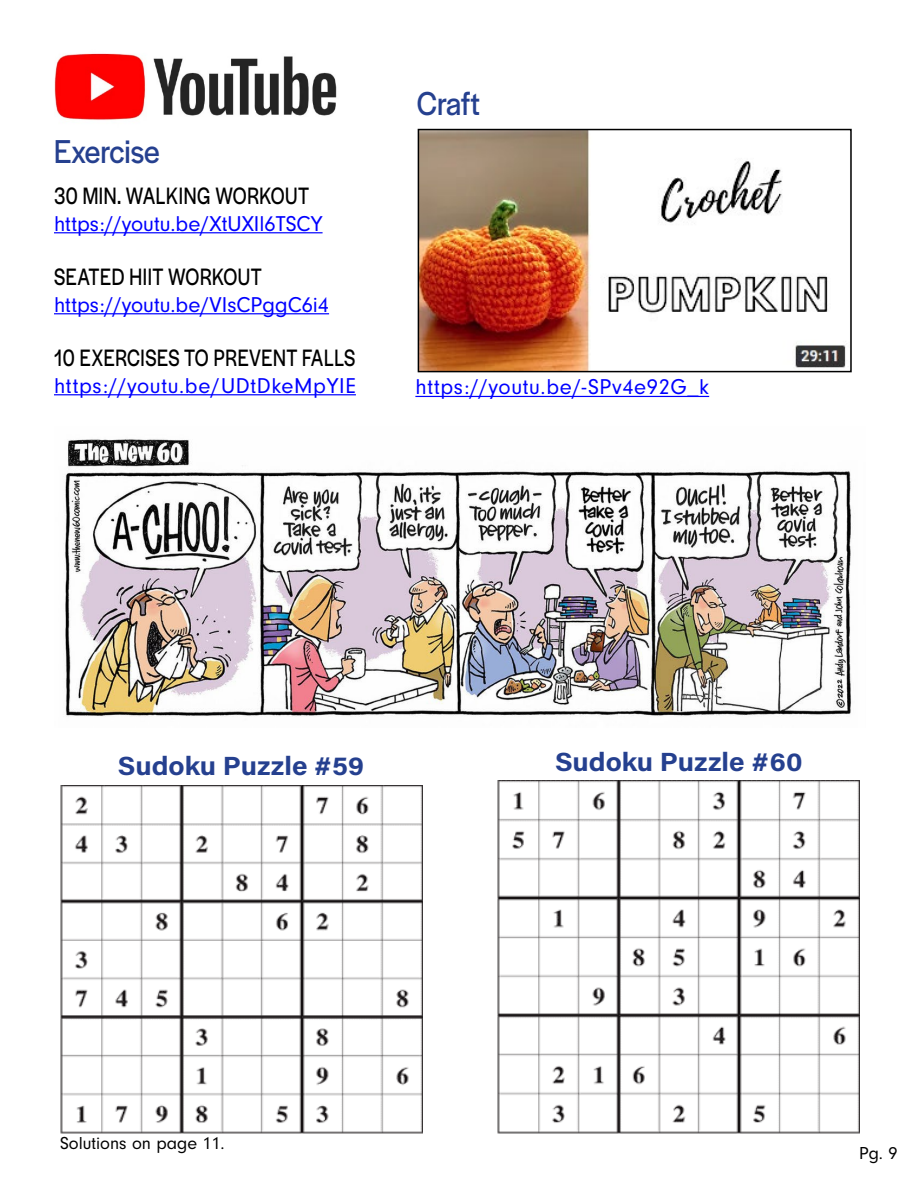
<style>
.page{position:relative;width:918px;height:1188px;background:#fff}
.page>*{position:absolute;margin:0;border:0;box-sizing:border-box;transform-origin:0 0}
.t1{font:34.5px "Halyard Display";letter-spacing:-.005em;color:#25408f;scale:.9 1}
.t2{font:700 26.25px "Acumin Pro";color:#25408f;scale:1.06 1}
.t3{font:24.75px "Halyard Display";letter-spacing:.03em;color:#000;scale:.8 1}
.t4{font:22.2px "Neuzeit Gro";letter-spacing:.005em;color:#00f}
.t5{font:22.2px "Neuzeit Gro";letter-spacing:.03em;color:#00f}
.t6{font:18px "Neuzeit Gro";color:#000}
</style>
<div class="page">
<img style="left:60px;top:785px;width:362px;height:349px">
<img style="left:54px;top:53px;width:283px;height:67px">
<hr style="left:54px;top:232px;width:269px;height:1px;background:#00f">
<hr style="left:54px;top:313px;width:275px;height:1px;background:#00f">
<hr style="left:54px;top:394px;width:302px;height:1px;background:#00f">
<img style="left:498px;top:780px;width:362px;height:354px">
<hr style="left:415px;top:396px;width:294px;height:1px;background:#00f">
<img style="left:65px;top:439px;width:786px;height:278px">
<img style="left:421px;top:132px;width:425px;height:237px">
<div style="left:418px;top:129px;width:434px;height:243px;border:2px solid #000"></div>
<h1 class="t1" style="left:54px;top:127px;width:119px">Exercise</h1>
<p class="t3" style="left:54px;top:178px;width:321px">30 MIN. WALKING WORKOUT</p>
<p class="t4" style="left:54px;top:211px;width:270px">https://youtu.be/XtUXIl6TSCY</p>
<p class="t3" style="left:54px;top:259px;width:262px">SEATED HIIT WORKOUT</p>
<p class="t4" style="left:54px;top:292px;width:277px">https://youtu.be/VIsCPggC6i4</p>
<p class="t3" style="left:54px;top:340px;width:378px">10 EXERCISES TO PREVENT FALLS</p>
<p class="t5" style="left:54px;top:373px;width:303px">https://youtu.be/UDtDkeMpYIE</p>
<h1 class="t1" style="left:417px;top:79px;width:72px">Craft</h1>
<p class="t5" style="left:415px;top:375px;width:295px">https://youtu.be/-SPv4e92G_k</p>
<p class="t2" style="left:118px;top:747px;width:234px">Sudoku Puzzle #59</p>
<p class="t2" style="left:555px;top:744px;width:235px">Sudoku Puzzle #60</p>
<p class="t6" style="left:60px;top:1133px;width:166px">Solutions on page 11.</p>
<p class="t6" style="left:859px;top:1143px;width:40px">Pg. 9</p>
</div>
